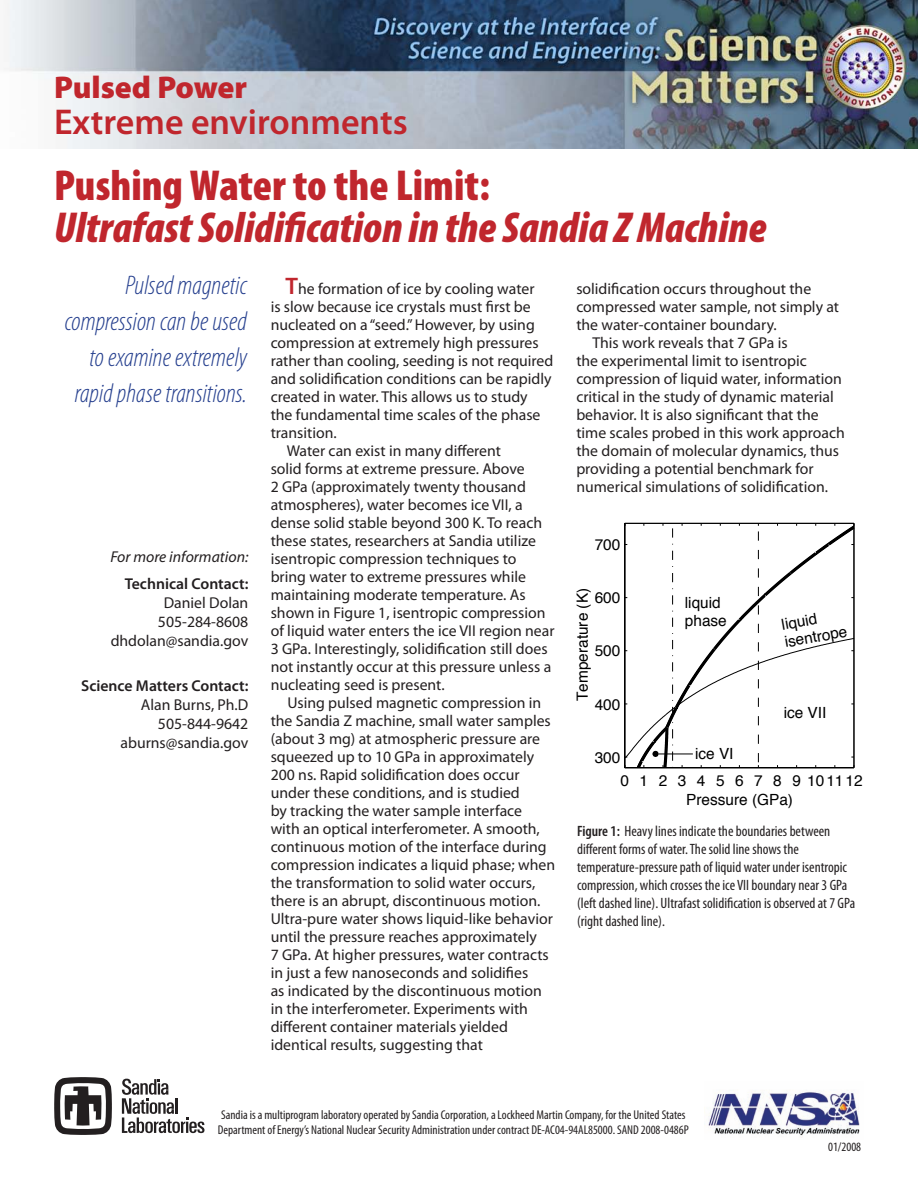
<style>
.page{position:relative;width:918px;height:1188px;background:#fff}
.page>*{position:absolute;margin:0;border:0;box-sizing:border-box;transform-origin:0 0}
.t1{font:italic 900 condensed 43.5px/42px "Myriad Pro";color:#c0262d}
.t2{font:600 36px "Myriad Pro";color:#c0262d}
.t3{font:900 31.5px "Myriad Pro";color:#c0262d}
.t4{font:italic 300 condensed 27px/36px "Myriad Pro";color:#253f8e;text-align:right}
.t5{font:15.75px/18.8px "Myriad Pro";color:#231f20;text-align:right}
.t6{font:italic 15.75px/27.8px "Myriad Pro";color:#231f20;text-align:right}
.t7{font:15.45px/17.7px "Helvetica";color:#000}
.t8{font:15.45px "Helvetica";letter-spacing:.685em;color:#000}
.t9{font:condensed 15px/18px "Myriad Pro";color:#231f20}
.t10{font:condensed 12.75px/15.3px "Myriad Pro";color:#231f20}
.s1{font-style:normal}
.s2{font-weight:600;font-style:normal}
.s3{font-weight:600}
.s4{font-weight:600;font-size:24px;color:#c0262d}
</style>
<div class="page">
<img style="left:4px;top:0;width:914px;height:148px">
<svg style="left:54px;top:1077px;width:58px;height:58px"></svg>
<svg style="left:122px;top:1079px;width:82px;height:54px"></svg>
<img style="left:708px;top:1090px;width:152px;height:46px">
<svg style="left:624px;top:523px;width:231px;height:245px"></svg>
<p class="t3" style="left:54px;top:66px;width:195px">Pulsed Power</p>
<p class="t2" style="left:54px;top:99px;width:355px">Extreme environments</p>
<p class="t1" style="left:54px;top:164px;width:714px"><span class="s1">Pushing Water to the Limit:<br></span>Ultrafast Solidification in the Sandia Z Machine</p>
<p class="t4" style="left:65px;top:267px;width:184px">Pulsed magnetic compression can be used to examine extremely rapid phase transitions.</p>
<p class="t6" style="left:110px;top:542px;width:139px">For more information:<br><span class="s2">Technical Contact:</span></p>
<p class="t5" style="left:111px;top:593px;width:139px">Daniel Dolan<br>505-284-8608 dhdolan@sandia.gov</p>
<p class="t5" style="left:81px;top:676px;width:169px"><span class="s3">Science Matters Contact:<br></span>Alan Burns, Ph.D<br>505-844-9642 aburns@sandia.gov</p>
<p class="t5" style="left:286px;top:279px;width:250px"><span class="s4">T</span>he formation of ice by cooling water</p>
<p class="t5" style="left:271px;top:297px;width:262px">is slow because ice crystals must first be</p>
<p class="t5" style="left:271px;top:315px;width:266px">nucleated on a “seed.” However, by using</p>
<p class="t5" style="left:271px;top:333px;width:269px">compression at extremely high pressures</p>
<p class="t5" style="left:271px;top:351px;width:284px">rather than cooling, seeding is not required</p>
<p class="t5" style="left:271px;top:369px;width:282px">and solidification conditions can be rapidly</p>
<p class="t5" style="left:271px;top:387px;width:258px">created in water. This allows us to study</p>
<p class="t5" style="left:271px;top:405px;width:271px">the fundamental time scales of the phase</p>
<p class="t5" style="left:271px;top:423px;width:68px">transition.</p>
<p class="t5" style="left:287px;top:441px;width:216px">Water can exist in many different</p>
<p class="t5" style="left:271px;top:459px;width:256px">solid forms at extreme pressure. Above</p>
<p class="t5" style="left:271px;top:477px;width:257px">2 GPa (approximately twenty thousand</p>
<p class="t5" style="left:271px;top:495px;width:253px">atmospheres), water becomes ice VII, a</p>
<p class="t5" style="left:271px;top:513px;width:273px">dense solid stable beyond 300 K. To reach</p>
<p class="t5" style="left:271px;top:531px;width:267px">these states, researchers at Sandia utilize</p>
<p class="t5" style="left:271px;top:549px;width:247px">isentropic compression techniques to</p>
<p class="t5" style="left:271px;top:567px;width:257px">bring water to extreme pressures while</p>
<p class="t5" style="left:271px;top:585px;width:256px">maintaining moderate temperature. As</p>
<p class="t5" style="left:271px;top:603px;width:276px">shown in Figure 1, isentropic compression</p>
<p class="t5" style="left:271px;top:621px;width:285px">of liquid water enters the ice VII region near</p>
<p class="t5" style="left:271px;top:639px;width:278px">3 GPa. Interestingly, solidification still does</p>
<p class="t5" style="left:271px;top:657px;width:282px">not instantly occur at this pressure unless a</p>
<p class="t5" style="left:271px;top:675px;width:175px">nucleating seed is present.</p>
<p class="t5" style="left:287px;top:693px;width:255px">Using pulsed magnetic compression in</p>
<p class="t5" style="left:271px;top:711px;width:282px">the Sandia Z machine, small water samples</p>
<p class="t5" style="left:271px;top:729px;width:271px">(about 3 mg) at atmospheric pressure are</p>
<p class="t5" style="left:271px;top:747px;width:265px">squeezed up to 10 GPa in approximately</p>
<p class="t5" style="left:271px;top:765px;width:250px">200 ns. Rapid solidification does occur</p>
<p class="t5" style="left:271px;top:783px;width:251px">under these conditions, and is studied</p>
<p class="t5" style="left:271px;top:801px;width:253px">by tracking the water sample interface</p>
<p class="t5" style="left:271px;top:819px;width:271px">with an optical interferometer. A smooth,</p>
<p class="t5" style="left:271px;top:837px;width:278px">continuous motion of the interface during</p>
<p class="t5" style="left:271px;top:855px;width:286px">compression indicates a liquid phase; when</p>
<p class="t5" style="left:271px;top:873px;width:266px">the transformation to solid water occurs,</p>
<p class="t5" style="left:271px;top:891px;width:271px">there is an abrupt, discontinuous motion.</p>
<p class="t5" style="left:271px;top:909px;width:284px">Ultra-pure water shows liquid-like behavior</p>
<p class="t5" style="left:271px;top:927px;width:268px">until the pressure reaches approximately</p>
<p class="t5" style="left:271px;top:945px;width:280px">7 GPa. At higher pressures, water contracts</p>
<p class="t5" style="left:271px;top:963px;width:259px">in just a few nanoseconds and solidifies</p>
<p class="t5" style="left:271px;top:981px;width:273px">as indicated by the discontinuous motion</p>
<p class="t5" style="left:271px;top:999px;width:259px">in the interferometer. Experiments with</p>
<p class="t5" style="left:271px;top:1017px;width:239px">different container materials yielded</p>
<p class="t5" style="left:271px;top:1035px;width:214px">identical results, suggesting that</p>
<p class="t5" style="left:576px;top:279px;width:236px">solidification occurs throughout the</p>
<p class="t5" style="left:576px;top:297px;width:264px">compressed water sample, not simply at</p>
<p class="t5" style="left:576px;top:315px;width:202px">the water-container boundary.</p>
<p class="t5" style="left:592px;top:333px;width:197px">This work reveals that 7 GPa is</p>
<p class="t5" style="left:576px;top:351px;width:232px">the experimental limit to isentropic</p>
<p class="t5" style="left:576px;top:369px;width:267px">compression of liquid water, information</p>
<p class="t5" style="left:576px;top:387px;width:259px">critical in the study of dynamic material</p>
<p class="t5" style="left:576px;top:405px;width:244px">behavior. It is also significant that the</p>
<p class="t5" style="left:576px;top:423px;width:270px">time scales probed in this work approach</p>
<p class="t5" style="left:576px;top:441px;width:264px">the domain of molecular dynamics, thus</p>
<p class="t5" style="left:576px;top:459px;width:239px">providing a potential benchmark for</p>
<p class="t5" style="left:576px;top:477px;width:253px">numerical simulations of solidification.</p>
<p class="t7" style="left:595px;top:537px;width:27px">700</p>
<p class="t7" style="left:575px;top:701px;width:114px;rotate:-90deg">Temperature (K)</p>
<p class="t7" style="left:685px;top:595px;width:43px">liquid phase</p>
<p class="t7" style="left:595px;top:590px;width:27px">600</p>
<p class="t7" style="left:595px;top:643px;width:27px">500</p>
<p class="t7" style="left:595px;top:697px;width:27px">400</p>
<p class="t7" style="left:595px;top:750px;width:27px">300</p>
<p class="t7" style="left:695px;top:746px;width:40px">ice VI</p>
<p class="t7" style="left:780px;top:617px;width:65px;rotate:-10deg">liquid isentrope</p>
<p class="t7" style="left:784px;top:705px;width:44px">ice VII</p>
<p class="t8" style="left:621px;top:775px;width:244px">0123456789101112</p>
<p class="t7" style="left:686px;top:792px;width:108px">Pressure (GPa)</p>
<p class="t9" style="left:577px;top:822px;width:280px"><span class="s3">Figure 1:</span> Heavy lines indicate the boundaries between different forms of water. The solid line shows the temperature-pressure path of liquid water under isentropic compression, which crosses the ice VII boundary near 3 GPa (left dashed line). Ultrafast solidification is observed at 7 GPa (right dashed line).</p>
<p class="t10" style="left:218px;top:1107px;width:473px">Sandia is a multiprogram laboratory operated by Sandia Corporation, a Lockheed Martin Company, for the United States<br>Department of Energy’s National Nuclear Security Administration under contract DE-AC04-94AL85000. SAND 2008-0486P</p>
<p class="t10" style="left:828px;top:1139px;width:35px">01/2008</p>
</div>
